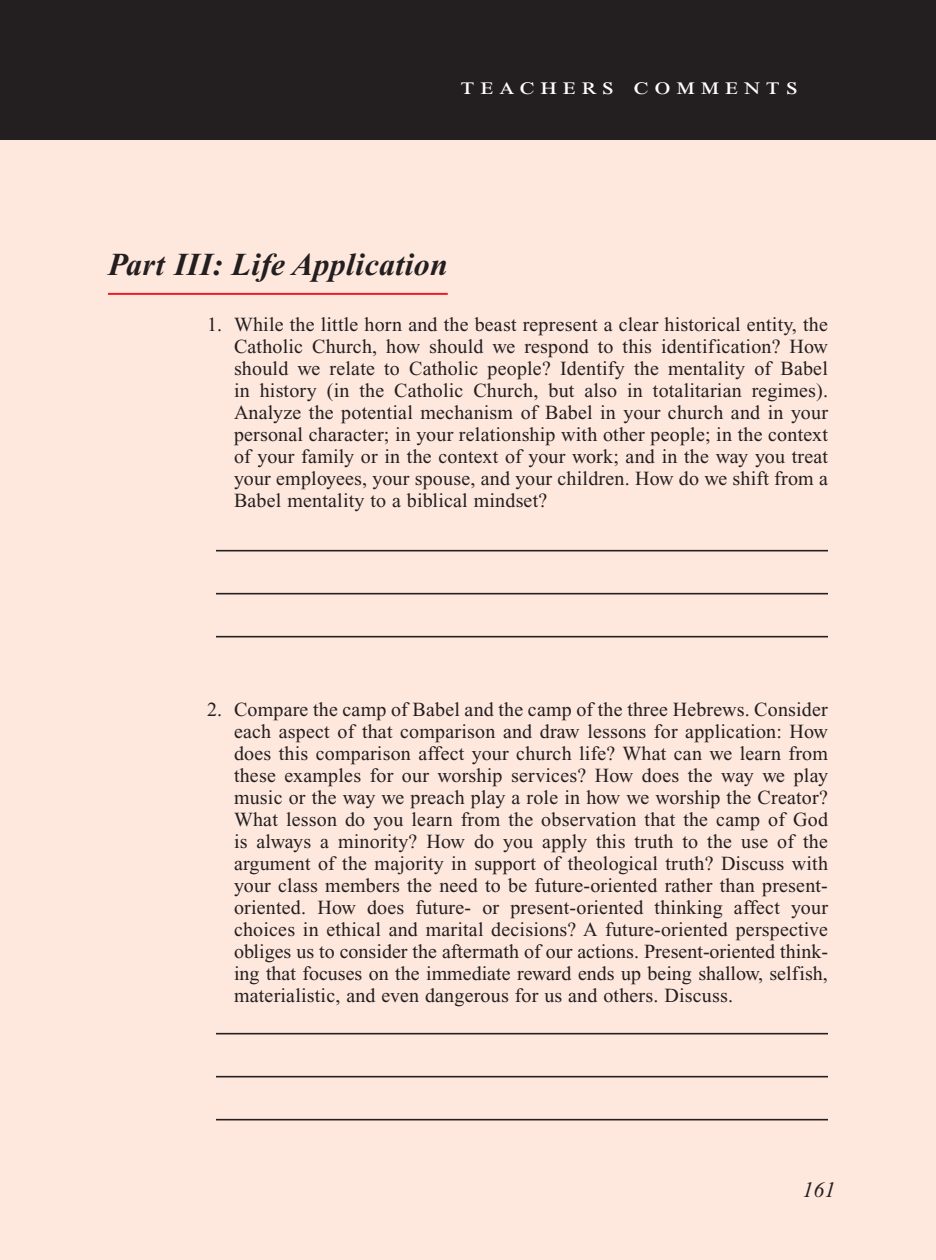
<style>
.page{position:relative;width:936px;height:1260px;background:#fff}
.page>*{position:absolute;margin:0;border:0;box-sizing:border-box;transform-origin:0 0}
.Main_Head_Teachers_C{font:italic 700 32px "Times New Roman PS Std";letter-spacing:.01em;color:#231f20}
.Teachers_Comments_He{font:24px "Times New Roman PS Std";letter-spacing:.2em;color:#fff;scale:1.2 1}
.PageNumbers{font:italic 22px "Times New Roman PS Std";color:#231f20}
.Objectives_Body_Text{font:20px/22px "Times New Roman PS Std";letter-spacing:.01em;color:#231f20;text-align:justify}
</style>
<div class="page">
<div style="left:0;top:134px;width:936px;height:1126px;background:#fee7dd"></div>
<hr style="left:108px;top:293px;width:340px;height:2px;background:#ed1c24">
<hr style="left:216px;top:550px;width:612px;height:1px;background:#231f20">
<hr style="left:216px;top:593px;width:612px;height:1px;background:#231f20">
<hr style="left:216px;top:636px;width:612px;height:1px;background:#231f20">
<hr style="left:216px;top:1033px;width:612px;height:1px;background:#231f20">
<hr style="left:216px;top:1076px;width:612px;height:1px;background:#231f20">
<hr style="left:216px;top:1119px;width:612px;height:1px;background:#231f20">
<div style="left:0;top:0;width:936px;height:140px;background:#231f20"></div>
<p class="Teachers_Comments_He" style="left:461px;top:73px;width:283px">teachers comments</p>
<p class="Main_Head_Teachers_C" style="left:108px;top:247px;width:342px">Part III: Life Application</p>
<p class="Objectives_Body_Text" style="left:234px;top:313px;width:596px;text-indent:-27px">1. While the little horn and the beast represent a clear historical entity, the Catholic Church, how should we respond to this identification? How should we relate to Catholic people? Identify the mentality of Babel in history (in the Catholic Church, but also in totalitarian regimes).<br>Analyze the potential mechanism of Babel in your church and in your personal character; in your relationship with other people; in the context of your family or in the context of your work; and in the way you treat your employees, your spouse, and your children. How do we shift from a Babel mentality to a biblical mindset?</p>
<p class="Objectives_Body_Text" style="left:234px;top:698px;width:596px;text-align:left;text-indent:-27px">2. Compare the camp of Babel and the camp of the three Hebrews. Consider each aspect of that comparison and draw lessons for application: How does this comparison affect your church life? What can we learn from these examples for our worship services? How does the way we play music or the way we preach play a role in how we worship the Creator?<br>What lesson do you learn from the observation that the camp of God is always a minority? How do you apply this truth to the use of the argument of the majority in support of theological truth? Discuss with your class members the need to be future-oriented rather than present&shy;oriented. How does future- or present-oriented thinking affect your choices in ethical and marital decisions? A future-oriented perspective obliges us to consider the aftermath of our actions. Present-oriented think&shy;ing that focuses on the immediate reward ends up being shallow, selfish, materialistic, and even dangerous for us and others. Discuss.</p>
<p class="PageNumbers" style="left:802px;top:1178px;width:34px">161</p>
</div>
